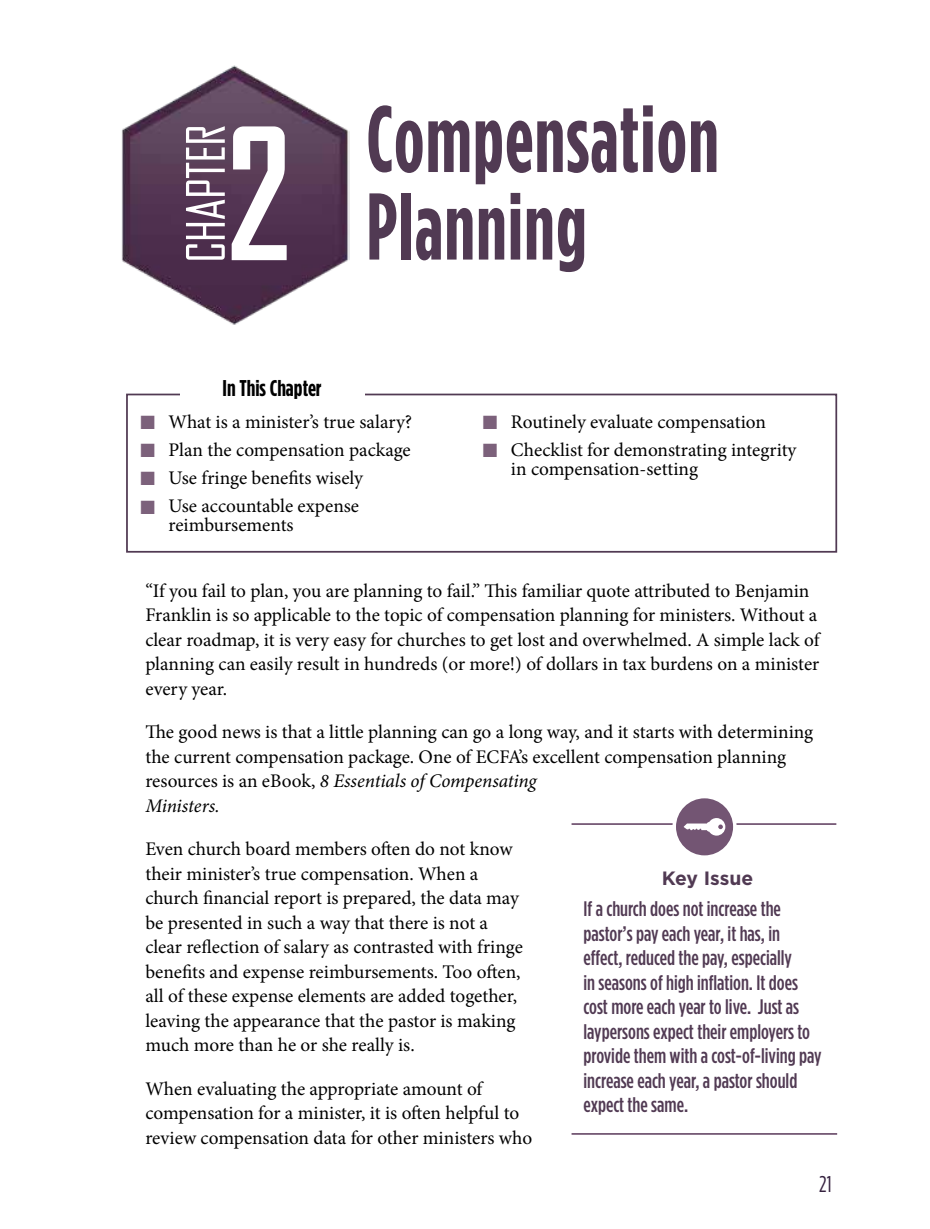
<style>
.page{position:relative;width:930px;height:1229px;background:#fff}
.page>*{position:absolute;margin:0;border:0;box-sizing:border-box;transform-origin:0 0}
.t1{font:700 94.5px "Gotham Condensed";letter-spacing:.015em;color:#513a53;scale:.85 1}
.t2{font:50.75px "Bureau Agency FB";color:#fff}
.t3{font:700 22.75px "Gotham Condensed";color:#000}
.t4{font:22.75px "Gotham Condensed";color:#35213f}
.t5{font:500 21px/24.5px "Gotham Condensed";color:#513a53}
.t6{font:19.25px/24.5px "Minion Pro";color:#000}
.t7{font:700 19.25px "Gotham";letter-spacing:-.005em;color:#513a53}
.s1{font-family:"Bureau Agency FB";font-size:175px;color:#fff}
.s2{color:#7c617b}
.s3{font-style:italic}
</style>
<div class="page">
<hr style="left:571px;top:823px;width:265px;height:2px;background:#725572">
<hr style="left:571px;top:1133px;width:265px;height:1px;background:#725572">
<div style="left:674px;top:796px;width:60px;height:61px;background:#735573;border-radius:50%"></div>
<svg style="left:683px;top:818px;width:42px;height:17px"></svg>
<div style="left:672px;top:795px;width:64px;height:64px;border:4px solid #fff;border-radius:50%"></div>
<div style="left:126px;top:393px;width:710px;height:159px;border:2px solid #513a53"></div>
<div style="left:180px;top:378px;width:185px;height:23px;background:#fff"></div>
<img style="left:121px;top:65px;width:228px;height:260px">
<h1 class="t1" style="left:366px;top:83px;width:416px">Compensation</h1>
<h2 class="t2" style="left:179px;top:263px;width:139px;rotate:-90deg">CHAPTER</h2>
<h1 class="t1" style="left:227px;top:171px;width:424px"><span class="s1">2</span> Planning</h1>
<p class="t3" style="left:222px;top:375px;width:100px">In This Chapter</p>
<p class="t6" style="left:140px;top:409px;width:273px"><span class="s2">■</span> What is a minister’s true salary?</p>
<p class="t6" style="left:140px;top:437px;width:271px"><span class="s2">■</span> Plan the compensation package</p>
<p class="t6" style="left:140px;top:465px;width:224px"><span class="s2">■</span> Use fringe benefits wisely</p>
<p class="t6" style="left:168px;top:496px;width:192px;line-height:19.2px;text-indent:-28px"><span class="s2">■</span> Use accountable expense reimbursements</p>
<p class="t6" style="left:483px;top:409px;width:284px"><span class="s2">■</span> Routinely evaluate compensation</p>
<p class="t6" style="left:511px;top:440px;width:287px;line-height:19.2px;text-indent:-28px"><span class="s2">■</span> Checklist for demonstrating integrity in compensation-setting</p>
<p class="t6" style="left:145px;top:578px;width:675px">“If you fail to plan, you are planning to fail.” This familiar quote attributed to Benjamin Franklin is so applicable to the topic of compensation planning for ministers. Without a clear roadmap, it is very easy for churches to get lost and overwhelmed. A simple lack of planning can easily result in hundreds (or more!) of dollars in tax burdens on a minister every year.</p>
<p class="t6" style="left:145px;top:720px;width:669px">The good news is that a little planning can go a long way, and it starts with determining the current compensation package. One of ECFA’s excellent compensation planning resources is an eBook, <span class="s3">8 Essentials of Compensating<br>Ministers.</span></p>
<p class="t6" style="left:145px;top:836px;width:379px">Even church board members often do not know their minister’s true compensation. When a church financial report is prepared, the data may be presented in such a way that there is not a clear reflection of salary as contrasted with fringe benefits and expense reimbursements. Too often, all of these expense elements are added together, leaving the appearance that the pastor is making much more than he or she really is.</p>
<p class="t6" style="left:145px;top:1076px;width:388px">When evaluating the appropriate amount of compensation for a minister, it is often helpful to review compensation data for other ministers who</p>
<p class="t7" style="left:661px;top:865px;width:93px">Key Issue</p>
<p class="t5" style="left:583px;top:896px;width:239px">If a church does not increase the pastor’s pay each year, it has, in effect, reduced the pay, especially<br>in seasons of high inflation. It does cost more each year to live. Just as laypersons expect their employers to provide them with a cost-of-living pay increase each year, a pastor should expect the same.</p>
<p class="t4" style="left:819px;top:1171px;width:14px">21</p>
</div>
